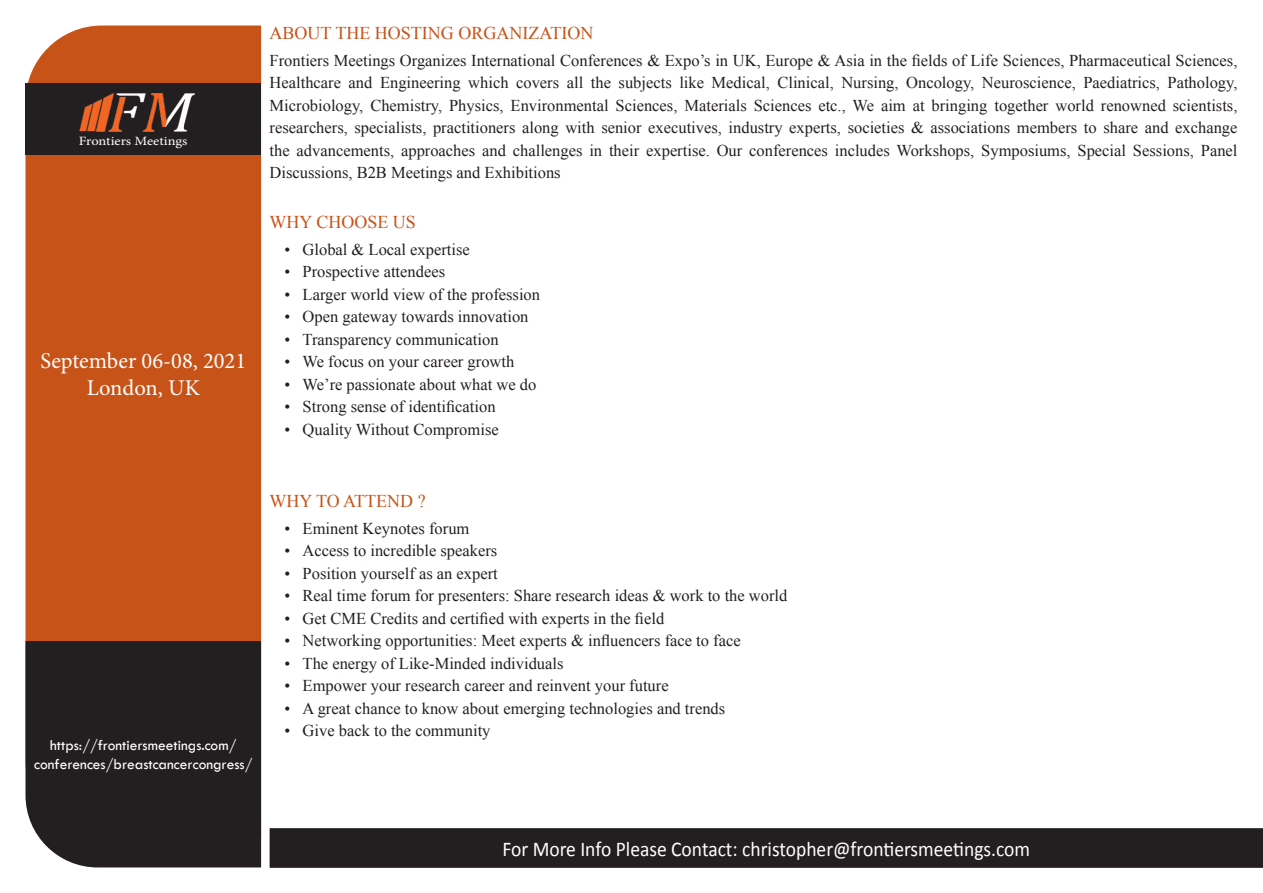
<style>
.page{position:relative;width:1263px;height:893px;background:#fff}
.page>*{position:absolute;margin:0;border:0;box-sizing:border-box;transform-origin:0 0}
.t1{font:22.5px "Minion Pro";color:#fff}
.t2{font:21px "Calibri";color:#fff;scale:.93 1}
.t3{font:18px "Times New Roman";color:#c75318}
.t4{font:16.5px/22.5px "Times New Roman";color:#231f20;text-align:justify}
.t5{font:15.45px "Tw Cen";color:#fff}
.t6{font:12.75px "Minion Pro";color:#fff;scale:1.14 1}
</style>
<div class="page">
<div style="left:270px;top:828px;width:993px;height:40px;background:#231f20"></div>
<div style="left:25px;top:26px;width:236px;height:777px;background:#c75318"></div>
<div style="left:26px;top:83px;width:235px;height:72px;background:#231f20"></div>
<div style="left:26px;top:641px;width:235px;height:226px;background:#231f20"></div>
<img style="left:79px;top:93px;width:116px;height:39px">
<p class="t6" style="left:79px;top:132px;width:97px">Frontiers Meetings</p>
<p class="t1" style="left:40px;top:346px;width:207px">September 06-08, 2021</p>
<p class="t1" style="left:87px;top:373px;width:115px">London, UK</p>
<p class="t3" style="left:270px;top:21px;width:325px">ABOUT THE HOSTING ORGANIZATION</p>
<p class="t4" style="left:270px;top:49px;width:969px">Frontiers Meetings Organizes International Conferences &amp; Expo’s in UK, Europe &amp; Asia in the fields of Life Sciences, Pharmaceutical Sciences, Healthcare and Engineering which covers all the subjects like Medical, Clinical, Nursing, Oncology, Neuroscience, Paediatrics, Pathology, Microbiology, Chemistry, Physics, Environmental Sciences, Materials Sciences etc., We aim at bringing together world renowned scientists, researchers, specialists, practitioners along with senior executives, industry experts, societies &amp; associations members to share and exchange the advancements, approaches and challenges in their expertise. Our conferences includes Workshops, Symposiums, Special Sessions, Panel Discussions, B2B Meetings and Exhibitions</p>
<p class="t3" style="left:270px;top:210px;width:148px">WHY CHOOSE US</p>
<p class="t4" style="left:285px;top:238px;width:187px">• Global &amp; Local expertise</p>
<p class="t4" style="left:285px;top:260px;width:162px">• Prospective attendees</p>
<p class="t4" style="left:285px;top:283px;width:257px">• Larger world view of the profession</p>
<p class="t4" style="left:285px;top:305px;width:245px">• Open gateway towards innovation</p>
<p class="t4" style="left:285px;top:328px;width:215px">• Transparency communication</p>
<p class="t4" style="left:285px;top:350px;width:231px">• We focus on your career growth</p>
<p class="t4" style="left:285px;top:373px;width:253px">• We’re passionate about what we do</p>
<p class="t4" style="left:285px;top:395px;width:212px">• Strong sense of identification</p>
<p class="t4" style="left:285px;top:418px;width:216px">• Quality Without Compromise</p>
<p class="t5" style="left:50px;top:736px;width:188px">https://frontiersmeetings.com/</p>
<p class="t5" style="left:34px;top:755px;width:220px">conferences/breastcancercongress/</p>
<p class="t3" style="left:270px;top:489px;width:158px">WHY TO ATTEND ?</p>
<p class="t4" style="left:285px;top:517px;width:186px">• Eminent Keynotes forum</p>
<p class="t4" style="left:285px;top:539px;width:214px">• Access to incredible speakers</p>
<p class="t4" style="left:285px;top:562px;width:215px">• Position yourself as an expert</p>
<p class="t4" style="left:285px;top:584px;width:504px">• Real time forum for presenters: Share research ideas &amp; work to the world</p>
<p class="t4" style="left:285px;top:607px;width:381px">• Get CME Credits and certified with experts in the field</p>
<p class="t4" style="left:285px;top:629px;width:458px">• Networking opportunities: Meet experts &amp; influencers face to face</p>
<p class="t4" style="left:285px;top:652px;width:280px">• The energy of Like-Minded individuals</p>
<p class="t4" style="left:285px;top:674px;width:386px">• Empower your research career and reinvent your future</p>
<p class="t4" style="left:285px;top:697px;width:442px">• A great chance to know about emerging technologies and trends</p>
<p class="t4" style="left:285px;top:719px;width:207px">• Give back to the community</p>
<p class="t2" style="left:502px;top:835px;width:569px">For More Info Please Contact: christopher@frontiersmeetings.com</p>
</div>
